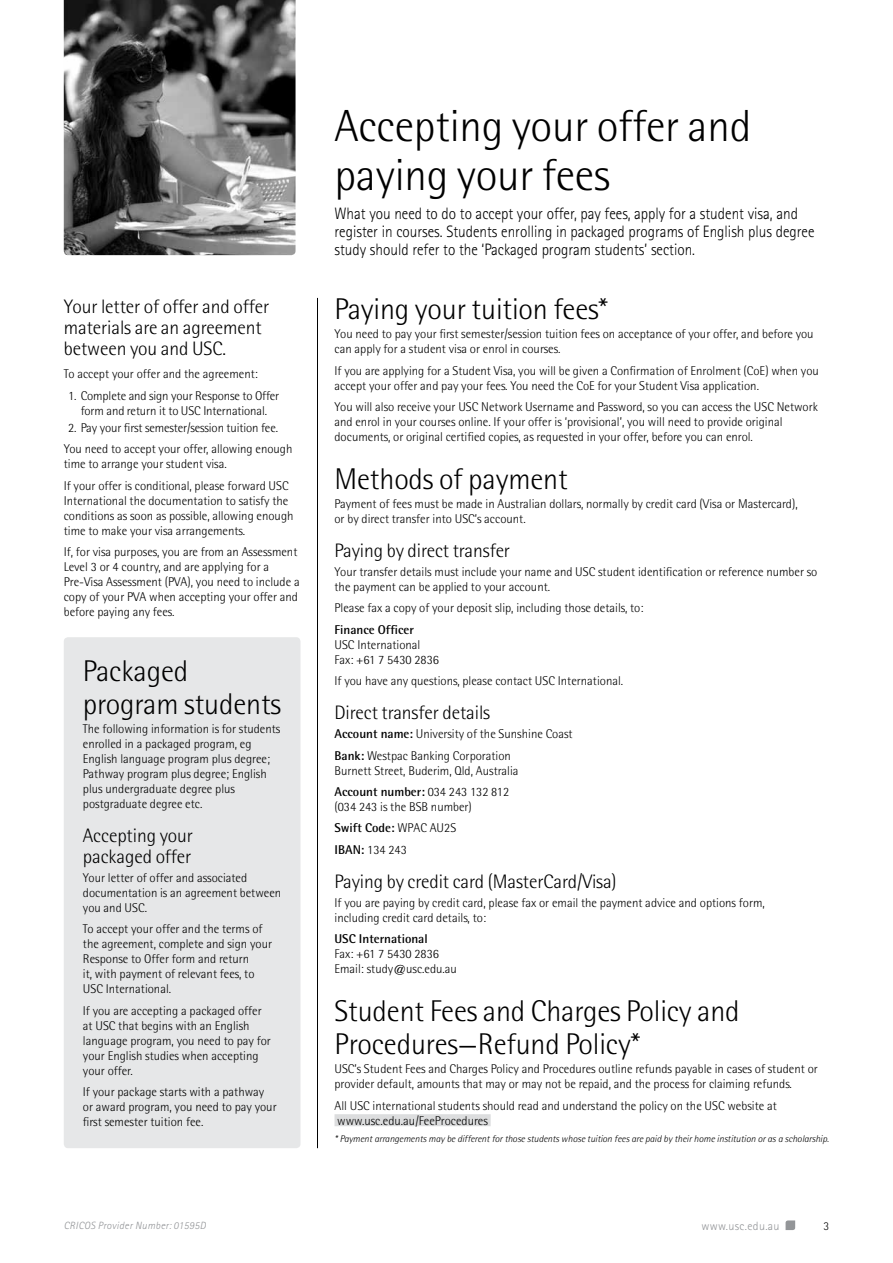
<style>
.page{position:relative;width:893px;height:1263px;background:#fff}
.page>*{position:absolute;margin:0;border:0;box-sizing:border-box;transform-origin:0 0}
.t1{font:300 45px/49.5px "Rotis Semi Sans";letter-spacing:-.005em;color:#000}
.t2{font:300 30px/33px "Rotis Semi Sans";letter-spacing:-.005em;color:#000}
.t3{font:300 19.5px/21px "Rotis Semi Sans";letter-spacing:-.005em;color:#000}
.t4{font:300 16.5px/18px "Rotis Sans Serif";color:#000;scale:.92 1}
.t5{font:300 12.75px/15px "Rotis Semi Sans";color:#000}
.t6{font:700 12.75px "Rotis Semi Sans";color:#000}
.t7{font:300 12px "Rotis Sans Serif";letter-spacing:.03em;color:#939598}
.t8{font:300 12px "Rotis Sans Serif";color:#000}
.t9{font:italic 300 10.5px "Rotis Sans Serif";letter-spacing:.03em;color:#939598}
.t10{font:italic 300 9.75px "Rotis Semi Sans";color:#000}
.s1{font-weight:700}
</style>
<div class="page">
<img style="left:64px;top:0;width:232px;height:255px">
<div style="left:334px;top:1114px;width:157px;height:12px;background:#dcddde"></div>
<div style="left:64px;top:637px;width:236px;height:511px;background:#e6e7e8;border-radius:4px"></div>
<hr style="left:317px;top:298px;width:1px;height:850px;background:#000">
<svg style="left:786px;top:1220px;width:9px;height:10px"></svg>
<h3 class="t3" style="left:64px;top:296px;width:207px">Your letter of offer and offer materials are an agreement between you and USC.</h3>
<p class="t5" style="left:64px;top:366px;width:196px">To accept your offer and the agreement:</p>
<p class="t5" style="left:68px;top:388px;width:213px;text-align:center">1. Complete and sign your Response to Offer form and return it to USC International.</p>
<p class="t5" style="left:64px;top:417px;width:230px;line-height:21.5px;text-indent:4px">2. Pay your first semester/session tuition fee.<br>You need to accept your offer, allowing enough</p>
<p class="t5" style="left:64px;top:453px;width:226px;line-height:21.5px">time to arrange your student visa.<br>If your offer is conditional, please forward USC</p>
<p class="t5" style="left:64px;top:493px;width:231px">International the documentation to satisfy the conditions as soon as possible, allowing enough time to make your visa arrangements.</p>
<p class="t5" style="left:64px;top:544px;width:237px">If, for visa purposes, you are from an Assessment Level 3 or 4 country, and are applying for a Pre-Visa Assessment (PVA), you need to include a copy of your PVA when accepting your offer and before paying any fees.</p>
<h2 class="t2" style="left:83px;top:654px;width:200px">Packaged program students</h2>
<p class="t5" style="left:83px;top:721px;width:199px">The following information is for students enrolled in a packaged program, eg English language program plus degree; Pathway program plus degree; English plus undergraduate degree plus postgraduate degree etc.</p>
<h3 class="t3" style="left:83px;top:825px;width:112px">Accepting your packaged offer</h3>
<p class="t5" style="left:83px;top:870px;width:200px">Your letter of offer and associated documentation is an agreement between you and USC.</p>
<p class="t5" style="left:83px;top:922px;width:191px">To accept your offer and the terms of the agreement, complete and sign your<br>Response to Offer form and return<br>it, with payment of relevant fees, to<br>USC International.</p>
<p class="t5" style="left:83px;top:1003px;width:189px">If you are accepting a packaged offer at USC that begins with an English language program, you need to pay for your English studies when accepting your offer.</p>
<p class="t5" style="left:83px;top:1084px;width:195px">If your package starts with a pathway or award program, you need to pay your first semester tuition fee.</p>
<h1 class="t1" style="left:334px;top:101px;width:418px">Accepting your offer and paying your fees</h1>
<p class="t4" style="left:334px;top:204px;width:523px">What you need to do to accept your offer, pay fees, apply for a student visa, and register in courses. Students enrolling in packaged programs of English plus degree study should refer to the ‘Packaged program students’ section.</p>
<h2 class="t2" style="left:334px;top:292px;width:275px">Paying your tuition fees*</h2>
<p class="t5" style="left:334px;top:326px;width:481px">You need to pay your first semester/session tuition fees on acceptance of your offer, and before you can apply for a student visa or enrol in courses.</p>
<p class="t5" style="left:334px;top:363px;width:486px">If you are applying for a Student Visa, you will be given a Confirmation of Enrolment (CoE) when you accept your offer and pay your fees. You need the CoE for your Student Visa application.</p>
<p class="t5" style="left:334px;top:399px;width:485px">You will also receive your USC Network Username and Password, so you can access the USC Network and enrol in your courses online. If your offer is ‘provisional’, you will need to provide original documents, or original certified copies, as requested in your offer, before you can enrol.</p>
<h2 class="t2" style="left:334px;top:462px;width:235px">Methods of payment</h2>
<p class="t5" style="left:334px;top:496px;width:465px">Payment of fees must be made in Australian dollars, normally by credit card (Visa or Mastercard), or by direct transfer into USC’s account.</p>
<h3 class="t3" style="left:334px;top:540px;width:177px">Paying by direct transfer</h3>
<p class="t5" style="left:334px;top:564px;width:484px">Your transfer details must include your name and USC student identification or reference number so the payment can be applied to your account.</p>
<p class="t5" style="left:334px;top:601px;width:310px">Please fax a copy of your deposit slip, including those details, to:</p>
<p class="t6" style="left:334px;top:622px;width:81px">Finance Officer</p>
<p class="t5" style="left:334px;top:637px;width:106px">USC International<br>Fax: +61 7 5430 2836</p>
<p class="t5" style="left:334px;top:673px;width:290px">If you have any questions, please contact USC International.</p>
<h3 class="t3" style="left:334px;top:702px;width:157px">Direct transfer details</h3>
<p class="t5" style="left:334px;top:723px;width:240px;line-height:21.5px"><span class="s1">Account name:</span> University of the Sunshine Coast<br><span class="s1">Bank:</span> Westpac Banking Corporation</p>
<p class="t5" style="left:334px;top:760px;width:186px;line-height:21.5px">Burnett Street, Buderim, Qld, Australia<br><span class="s1">Account number:</span> 034 243 132 812</p>
<p class="t5" style="left:334px;top:796px;width:139px;line-height:21.5px">(034 243 is the BSB number)<br><span class="s1">Swift Code:</span> WPAC AU2S<br><span class="s1">IBAN:</span> 134 243</p>
<h3 class="t3" style="left:334px;top:870px;width:284px">Paying by credit card (MasterCard/Visa)</h3>
<p class="t5" style="left:334px;top:895px;width:432px">If you are paying by credit card, please fax or email the payment advice and options form, including credit card details, to:</p>
<p class="t6" style="left:334px;top:931px;width:95px">USC International</p>
<p class="t5" style="left:334px;top:946px;width:124px">Fax: +61 7 5430 2836<br>Email: study@usc.edu.au</p>
<h2 class="t2" style="left:334px;top:994px;width:407px">Student Fees and Charges Policy and<br>Procedures—Refund Policy*</h2>
<p class="t5" style="left:334px;top:1061px;width:485px">USC’s Student Fees and Charges Policy and Procedures outline refunds payable in cases of student or provider default, amounts that may or may not be repaid, and the process for claiming refunds.</p>
<p class="t5" style="left:334px;top:1098px;width:444px">All USC international students should read and understand the policy on the USC website at www.usc.edu.au/FeeProcedures</p>
<p class="t10" style="left:334px;top:1132px;width:496px">* Payment arrangements may be different for those students whose tuition fees are paid by their home institution or as a scholarship.</p>
<p class="t9" style="left:64px;top:1219px;width:144px">CRICOS Provider Number: 01595D</p>
<p class="t7" style="left:701px;top:1219px;width:80px">www.usc.edu.au</p>
<p class="t8" style="left:823px;top:1219px;width:7px">3</p>
</div>
